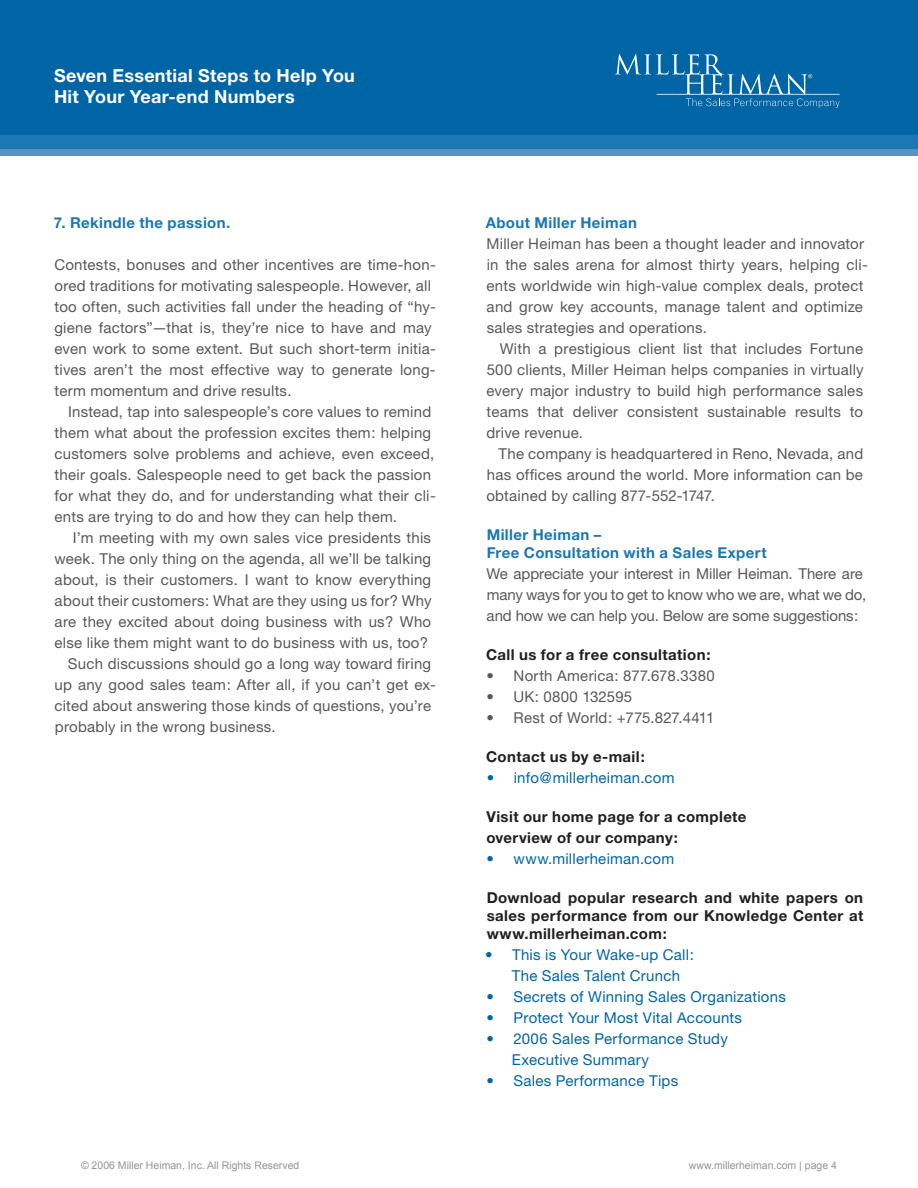
<style>
.page{position:relative;width:918px;height:1188px;background:#fff}
.page>*{position:absolute;margin:0;border:0;box-sizing:border-box;transform-origin:0 0}
.t1{font:700 18px/21.6px "Helvetica Neue";letter-spacing:.015em;color:#fff}
.main_text{font:15px/21px "Helvetica Neue";letter-spacing:.015em;color:#57585a}
.main_text-2{font:15px/21px "Helvetica Neue";letter-spacing:.015em;color:#0065a4;text-align:justify}
.main_text-3{font:700 15px/18px "Helvetica Neue";letter-spacing:.025em;color:#231f20;text-align:justify}
.main_text-4{font:15px/21px "Helvetica Neue";letter-spacing:-.005em;color:#57585a}
.main_text-5{font:700 15px "Helvetica Neue";letter-spacing:.025em;color:#1b78b2}
.t2{font:10.5px "Arial";color:#939598}
</style>
<div class="page">
<div style="left:0;top:121px;width:918px;height:35px;background:#5a90c2"></div>
<div style="left:0;top:125px;width:918px;height:23px;background:#1b78b2"></div>
<div style="left:0;top:0;width:918px;height:135px;background:#0065a4"></div>
<svg style="left:615px;top:54px;width:225px;height:54px"></svg>
<p class="t1" style="left:54px;top:64px;width:302px">Seven Essential Steps to Help You<br>Hit Your Year-end Numbers</p>
<p class="main_text-5" style="left:54px;top:213px;width:178px">7. Rekindle the passion.</p>
<p class="main_text" style="left:54px;top:254px;width:383px">Contests, bonuses and other incentives are time-hon&shy;ored traditions for motivating salespeople. However, all too often, such activities fall under the heading of “hy&shy;giene factors”—that is, they’re nice to have and may even work to some extent. But such short-term initia&shy;tives aren’t the most effective way to generate long&shy;term momentum and drive results.</p>
<p class="main_text" style="left:54px;top:401px;width:383px;text-indent:14px">Instead, tap into salespeople’s core values to remind them what about the profession excites them: helping customers solve problems and achieve, even exceed, their goals. Salespeople need to get back the passion for what they do, and for understanding what their cli&shy;ents are trying to do and how they can help them.</p>
<p class="main_text" style="left:54px;top:527px;width:379px;text-align:justify;text-indent:18px">I’m meeting with my own sales vice presidents this week. The only thing on the agenda, all we’ll be talking about, is their customers. I want to know everything about their customers: What are they using us for? Why are they excited about doing business with us? Who else like them might want to do business with us, too?</p>
<p class="main_text" style="left:54px;top:653px;width:383px;text-indent:13px">Such discussions should go a long way toward firing up any good sales team: After all, if you can’t get ex&shy;cited about answering those kinds of questions, you’re probably in the wrong business.</p>
<p class="main_text-5" style="left:486px;top:213px;width:153px">About Miller Heiman</p>
<p class="main_text" style="left:486px;top:233px;width:383px">Miller Heiman has been a thought leader and innovator in the sales arena for almost thirty years, helping cli&shy;ents worldwide win high-value complex deals, protect and grow key accounts, manage talent and optimize sales strategies and operations.</p>
<p class="main_text" style="left:486px;top:338px;width:379px;text-align:justify;text-indent:13px">With a prestigious client list that includes Fortune 500 clients, Miller Heiman helps companies in virtually every major industry to build high performance sales teams that deliver consistent sustainable results to drive revenue.</p>
<p class="main_text" style="left:486px;top:443px;width:378px;text-align:justify;text-indent:12px">The company is headquartered in Reno, Nevada, and has offices around the world. More information can be obtained by calling 877-552-1747.</p>
<p class="main_text-5" style="left:487px;top:525px;width:116px">Miller Heiman –</p>
<p class="main_text-5" style="left:487px;top:543px;width:281px">Free Consultation with a Sales Expert</p>
<p class="main_text-4" style="left:486px;top:563px;width:381px">We appreciate your interest in Miller Heiman. There are many ways for you to get to know who we are, what we do, and how we can help you. Below are some suggestions:</p>
<p class="main_text-3" style="left:486px;top:645px;width:226px">Call us for a free consultation:</p>
<p class="main_text" style="left:514px;top:665px;width:203px">North America: 877.678.3380</p>
<p class="main_text" style="left:514px;top:686px;width:120px">UK: 0800 132595</p>
<p class="main_text" style="left:514px;top:707px;width:202px">Rest of World: +775.827.4411</p>
<p class="main_text-3" style="left:486px;top:747px;width:160px">Contact us by e-mail:</p>
<p class="main_text-2" style="left:514px;top:767px;width:162px">info@millerheiman.com</p>
<p class="main_text-3" style="left:486px;top:807px;width:261px">Visit our home page for a complete</p>
<p class="main_text-3" style="left:486px;top:828px;width:193px">overview of our company:</p>
<p class="main_text-2" style="left:514px;top:848px;width:162px">www.millerheiman.com</p>
<p class="main_text-3" style="left:487px;top:888px;width:378px">Download popular research and white papers on sales performance from our Knowledge Center at www.millerheiman.com:</p>
<p class="main_text-2" style="left:512px;top:944px;width:183px">This is Your Wake-up Call:</p>
<p class="main_text-2" style="left:512px;top:965px;width:170px">The Sales Talent Crunch</p>
<p class="main_text-2" style="left:513px;top:986px;width:274px">Secrets of Winning Sales Organizations</p>
<p class="main_text-2" style="left:514px;top:1007px;width:230px">Protect Your Most Vital Accounts</p>
<p class="main_text-2" style="left:513px;top:1028px;width:216px">2006 Sales Performance Study</p>
<p class="main_text-2" style="left:512px;top:1049px;width:139px">Executive Summary</p>
<p class="main_text-2" style="left:513px;top:1070px;width:166px">Sales Performance Tips</p>
<p class="main_text" style="left:487px;top:665px;width:9px;text-align:justify">• • •</p>
<p class="main_text-2" style="left:487px;top:767px;width:9px">•</p>
<p class="main_text-2" style="left:487px;top:848px;width:9px">•</p>
<p class="main_text-2" style="left:485px;top:944px;width:9px">•</p>
<p class="main_text-2" style="left:486px;top:986px;width:9px">• • •</p>
<p class="main_text-2" style="left:486px;top:1070px;width:9px">•</p>
<p class="t2" style="left:81px;top:1158px;width:220px">© 2006 Miller Heiman, Inc. All Rights Reserved</p>
<p class="t2" style="left:689px;top:1158px;width:141px">www.millerheiman.com | page</p>
</div>
